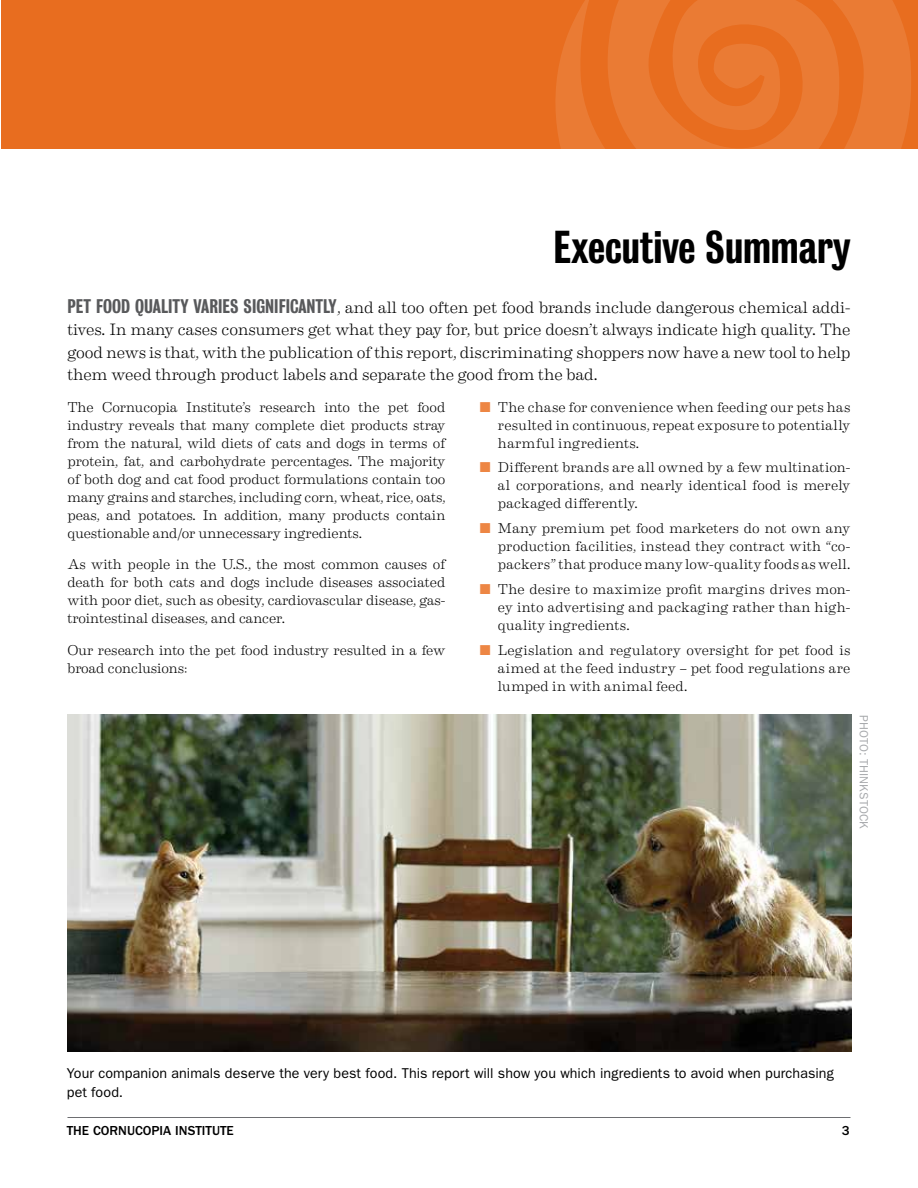
<style>
.page{position:relative;width:918px;height:1188px;background:#fff}
.page>*{position:absolute;margin:0;border:0;box-sizing:border-box;transform-origin:0 0}
.t1{font:42px "Bureau Grotesque Three Five";color:#000}
.t2{font:300 16.5px/22.5px "Eames Century Modern";letter-spacing:-.01em;color:#000;text-align:justify}
.t3{font:300 14.25px/18px "Eames Century Modern";color:#000;text-align:justify}
.t4{font:14.25px/18.8px "ITC Franklin Gothic Std";letter-spacing:.005em;color:#000}
.t5{font:500 13.5px "ITC Franklin Gothic Std";color:#000}
.t6{font:12px "ITC Franklin Gothic Std";letter-spacing:.01em;color:#a7a9ac}
.s1{font-family:"Bureau Grotesque Three Five";font-weight:400;font-size:18px;color:#58595b}
.s2{color:#ed8644}
</style>
<div class="page">
<div style="left:2px;top:0;width:916px;height:148px;background:#e86d1f"></div>
<svg style="left:555px;top:0;width:356px;height:148px;fill:#ea7b34"></svg>
<hr style="left:68px;top:1117px;width:782px;height:1px;background:#6d6e71">
<img style="left:68px;top:715px;width:783px;height:337px">
<h1 class="t1" style="left:554px;top:223px;width:298px">Executive Summary</h1>
<p class="t2" style="left:68px;top:295px;width:785px"><span class="s1">PET FOOD QUALITY VARIES SIGNIFICANTLY</span>, and all too often pet food brands include dangerous chemical addi&shy;tives. In many cases consumers get what they pay for, but price doesn’t always indicate high quality. The good news is that, with the publication of this report, discriminating shoppers now have a new tool to help them weed through product labels and separate the good from the bad.</p>
<p class="t3" style="left:68px;top:397px;width:380px">The Cornucopia Institute’s research into the pet food industry reveals that many complete diet products stray from the natural, wild diets of cats and dogs in terms of protein, fat, and carbohydrate percentages. The majority of both dog and cat food product formulations contain too many grains and starches, including corn, wheat, rice, oats, peas, and potatoes. In addition, many products contain questionable and/or unnecessary ingredients.</p>
<p class="t3" style="left:68px;top:554px;width:380px">As with people in the U.S., the most common causes of death for both cats and dogs include diseases associated with poor diet, such as obesity, cardiovascular disease, gas&shy;trointestinal diseases, and cancer.</p>
<p class="t3" style="left:68px;top:640px;width:379px">Our research into the pet food industry resulted in a few broad conclusions:</p>
<p class="t3" style="left:498px;top:397px;width:354px;text-indent:-18px"><span class="s2">■</span> The chase for convenience when feeding our pets has resulted in continuous, repeat exposure to potentially harmful ingredients.</p>
<p class="t3" style="left:498px;top:458px;width:354px;text-indent:-18px"><span class="s2">■</span> Different brands are all owned by a few multination&shy;al corporations, and nearly identical food is merely packaged differently.</p>
<p class="t3" style="left:498px;top:518px;width:354px;text-indent:-18px"><span class="s2">■</span> Many premium pet food marketers do not own any production facilities, instead they contract with “co&shy;packers” that produce many low-quality foods as well.</p>
<p class="t3" style="left:498px;top:579px;width:354px;text-indent:-18px"><span class="s2">■</span> The desire to maximize profit margins drives mon&shy;ey into advertising and packaging rather than high&shy;quality ingredients.</p>
<p class="t3" style="left:498px;top:640px;width:354px;text-indent:-18px"><span class="s2">■</span> Legislation and regulatory oversight for pet food is aimed at the feed industry – pet food regulations are lumped in with animal feed.</p>
<p class="t6" style="left:871px;top:715px;width:115px;rotate:90deg">PHOTO: THINKSTOCK</p>
<p class="t4" style="left:67px;top:1064px;width:769px">Your companion animals deserve the very best food. This report will show you which ingredients to avoid when purchasing pet food.</p>
<p class="t5" style="left:67px;top:1123px;width:169px">THE CORNUCOPIA INSTITUTE</p>
<p class="t5" style="left:842px;top:1123px;width:9px">3</p>
</div>
